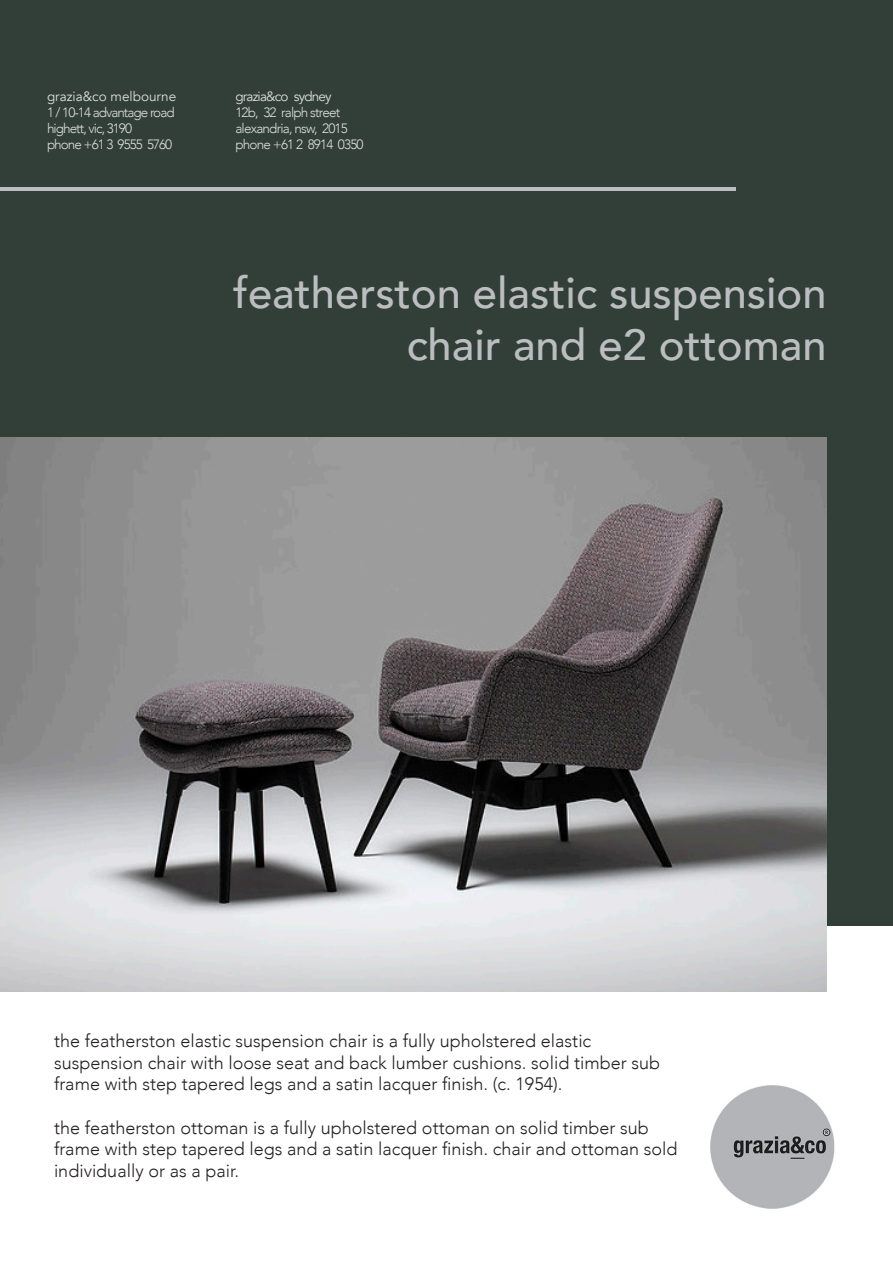
<style>
.page{position:relative;width:893px;height:1263px;background:#fff}
.page>*{position:absolute;margin:0;border:0;box-sizing:border-box;transform-origin:0 0}
.t1{font:500 43.5px/52.2px "Avenir";color:#bcbdc0;text-align:right}
.t2{font:300 18px/21.6px "Avenir";color:#231f20}
.t3{font:300 13.5px "Avenir";letter-spacing:-.065em;color:#dcdddf}
.t4{font:13.5px "Avenir";color:#dcdddf}
.t5{font:13.5px "Avenir";letter-spacing:-.06em;color:#dcdddf}
</style>
<div class="page">
<div style="left:0;top:0;width:893px;height:925px;background:#323f38"></div>
<img style="left:0;top:438px;width:827px;height:553px">
<hr style="left:0;top:187px;width:736px;height:3px;background:#bcbdc0">
<img style="left:711px;top:1086px;width:123px;height:123px">
<p class="t4" style="left:47px;top:88px;width:131px">grazia&amp;co melbourne</p>
<p class="t3" style="left:47px;top:104px;width:129px">1 / 10-14 advantage road</p>
<p class="t3" style="left:47px;top:121px;width:87px">highett, vic, 3190</p>
<p class="t3" style="left:47px;top:137px;width:127px">phone +61 3 9555 5760</p>
<p class="t5" style="left:235px;top:88px;width:98px">grazia&amp;co sydney</p>
<p class="t3" style="left:235px;top:104px;width:106px">12b, 32 ralph street</p>
<p class="t3" style="left:235px;top:121px;width:114px">alexandria, nsw, 2015</p>
<p class="t3" style="left:235px;top:137px;width:130px">phone +61 2 8914 0350</p>
<p class="t1" style="left:234px;top:264px;width:594px">featherston elastic suspension chair and e2 ottoman</p>
<p class="t2" style="left:54px;top:1030px;width:607px">the featherston elastic suspension chair is a fully upholstered elastic suspension chair with loose seat and back lumber cushions. solid timber sub frame with step tapered legs and a satin lacquer finish. (c. 1954).</p>
<p class="t2" style="left:54px;top:1116px;width:625px">the featherston ottoman is a fully upholstered ottoman on solid timber sub frame with step tapered legs and a satin lacquer finish. chair and ottoman sold individually or as a pair.</p>
</div>
